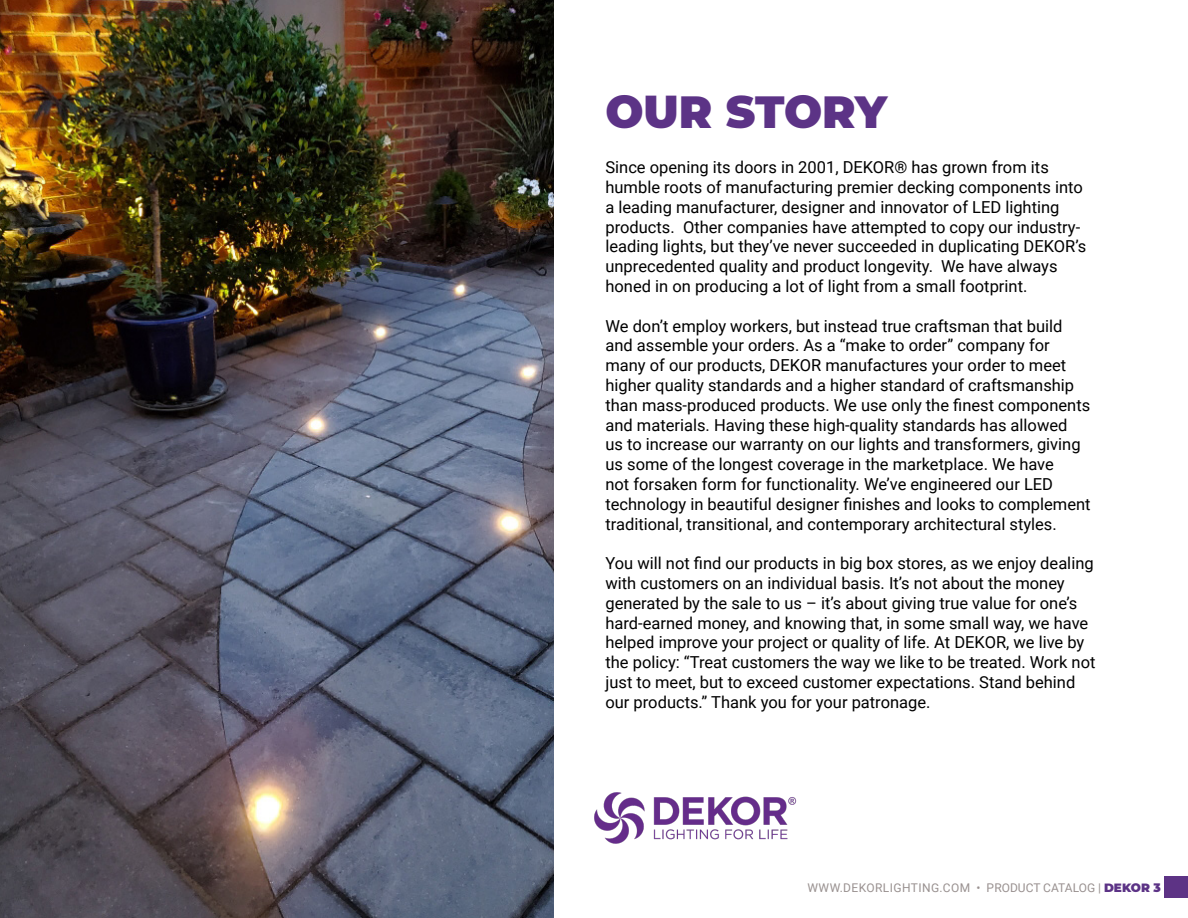
<style>
.page{position:relative;width:1188px;height:918px;background:#fff}
.page>*{position:absolute;margin:0;border:0;box-sizing:border-box;transform-origin:0 0}
.t1{font:900 45px "Montserrat";letter-spacing:-.005em;color:#5c3386}
.t2{font:16.5px/19.8px "Roboto";color:#000}
.t3{font:12px "Roboto";letter-spacing:.03em;color:#999190}
.s1{font-family:"Montserrat";font-weight:900;color:#5c3386}
</style>
<div class="page">
<div style="left:1165px;top:876px;width:23px;height:21px;background:#5d3385"></div>
<img style="left:0;top:0;width:554px;height:918px">
<img style="left:594px;top:792px;width:202px;height:52px">
<h1 class="t1" style="left:605px;top:78px;width:283px">OUR STORY</h1>
<p class="t2" style="left:605px;top:157px;width:482px">Since opening its doors in 2001, DEKOR® has grown from its humble roots of manufacturing premier decking components into a leading manufacturer, designer and innovator of LED lighting products. Other companies have attempted to copy our industry&shy;leading lights, but they’ve never succeeded in duplicating DEKOR’s unprecedented quality and product longevity. We have always honed in on producing a lot of light from a small footprint.</p>
<p class="t2" style="left:605px;top:315px;width:487px">We don’t employ workers, but instead true craftsman that build and assemble your orders. As a “make to order” company for many of our products, DEKOR manufactures your order to meet higher quality standards and a higher standard of craftsmanship than mass-produced products. We use only the finest components and materials. Having these high-quality standards has allowed<br>us to increase our warranty on our lights and transformers, giving us some of the longest coverage in the marketplace. We have<br>not forsaken form for functionality. We’ve engineered our LED technology in beautiful designer finishes and looks to complement traditional, transitional, and contemporary architectural styles.</p>
<p class="t2" style="left:605px;top:553px;width:492px">You will not find our products in big box stores, as we enjoy dealing with customers on an individual basis. It’s not about the money generated by the sale to us – it’s about giving true value for one’s hard-earned money, and knowing that, in some small way, we have helped improve your project or quality of life. At DEKOR, we live by the policy: “Treat customers the way we like to be treated. Work not just to meet, but to exceed customer expectations. Stand behind our products.” Thank you for your patronage.</p>
<p class="t3" style="left:808px;top:879px;width:355px">WWW.DEKORLIGHTING.COM • PRODUCT CATALOG | <span class="s1">DEKOR 3</span></p>
</div>
